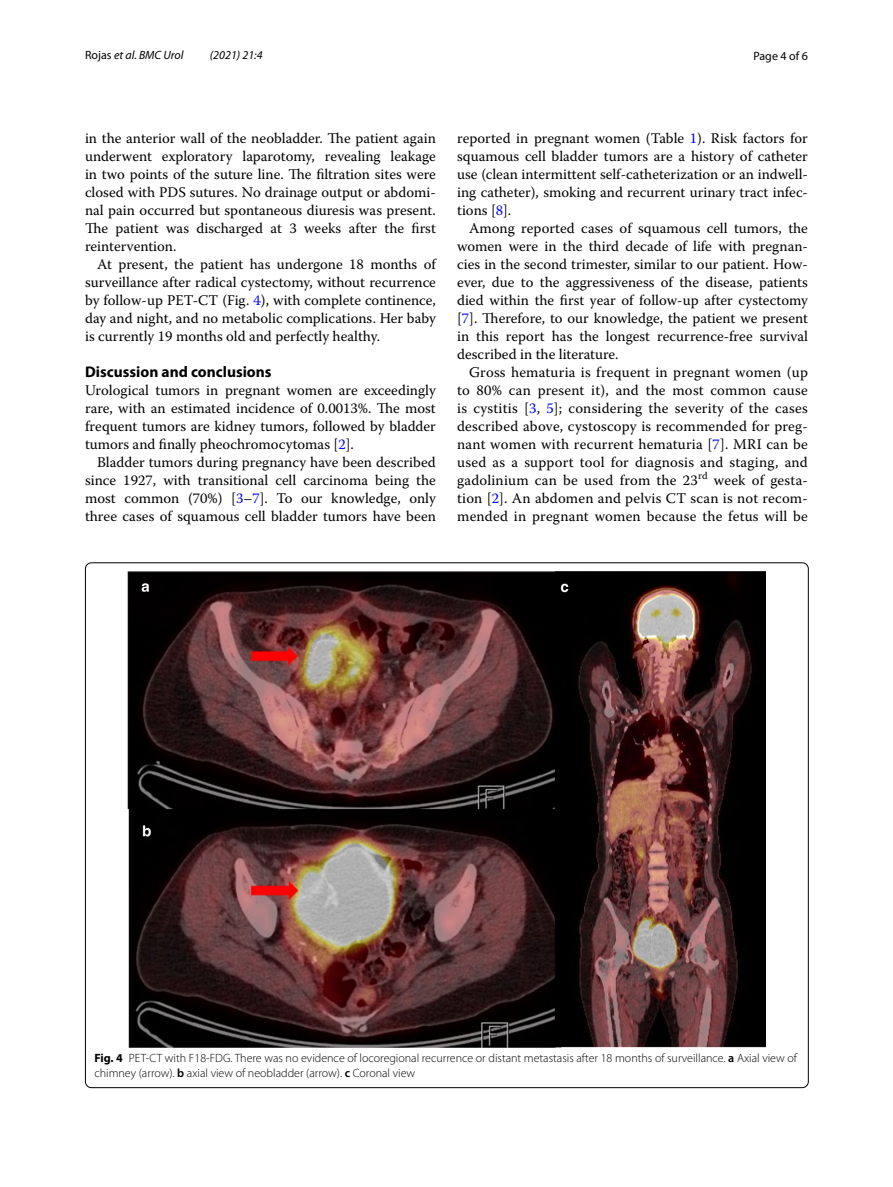
<style>
.page{position:relative;width:893px;height:1187px;background:#fff}
.page>*{position:absolute;margin:0;border:0;box-sizing:border-box;transform-origin:0 0}
.t1{font:700 15.45px "Myriad Pro";color:#000}
.t2{font:14.7px/18px "Warnock Pro";color:#000;text-align:justify}
.t3{font:300 12px/15px "Myriad Pro";color:#000}
.t4{font:italic 12px "Myriad Pro";color:#000}
.t5{font:12px "Myriad Pro";color:#000}
.s1{font-style:normal}
.s2{color:#00f}
.s3{font-weight:700}
.s4{font-weight:600}
</style>
<div class="page">
<img style="left:128px;top:571px;width:638px;height:476px">
<p class="t4" style="left:85px;top:48px;width:100px"><span class="s1">Rojas</span> et al. BMC Urol</p>
<p class="t4" style="left:210px;top:48px;width:54px">(2021) 21:4</p>
<p class="t5" style="left:753px;top:48px;width:56px">Page 4 of 6</p>
<p class="t2" style="left:85px;top:128px;width:352px">in the anterior wall of the neobladder. The patient again underwent exploratory laparotomy, revealing leakage in two points of the suture line. The filtration sites were closed with PDS sutures. No drainage output or abdomi&shy;nal pain occurred but spontaneous diuresis was present.<br>The patient was discharged at 3 weeks after the first reintervention.</p>
<p class="t2" style="left:85px;top:254px;width:352px;text-indent:12px">At present, the patient has undergone 18 months of surveillance after radical cystectomy, without recurrence by follow-up PET-CT (Fig. <span class="s2">4</span>), with complete continence, day and night, and no metabolic complications. Her baby is currently 19 months old and perfectly healthy.</p>
<p class="t1" style="left:85px;top:361px;width:188px">Discussion and conclusions</p>
<p class="t2" style="left:85px;top:380px;width:352px">Urological tumors in pregnant women are exceedingly rare, with an estimated incidence of 0.0013%. The most frequent tumors are kidney tumors, followed by bladder tumors and finally pheochromocytomas [<span class="s2">2</span>].</p>
<p class="t2" style="left:85px;top:452px;width:352px;text-indent:12px">Bladder tumors during pregnancy have been described since 1927, with transitional cell carcinoma being the most common (70%) [<span class="s2">3</span>–<span class="s2">7</span>]. To our knowledge, only three cases of squamous cell bladder tumors have been</p>
<p class="t2" style="left:457px;top:128px;width:352px">reported in pregnant women (Table <span class="s2">1</span>). Risk factors for squamous cell bladder tumors are a history of catheter use (clean intermittent self-catheterization or an indwell&shy;ing catheter), smoking and recurrent urinary tract infec&shy;tions [<span class="s2">8</span>].</p>
<p class="t2" style="left:457px;top:218px;width:352px;text-indent:12px">Among reported cases of squamous cell tumors, the women were in the third decade of life with pregnan&shy;cies in the second trimester, similar to our patient. How&shy;ever, due to the aggressiveness of the disease, patients died within the first year of follow-up after cystectomy [<span class="s2">7</span>]. Therefore, to our knowledge, the patient we present in this report has the longest recurrence-free survival described in the literature.</p>
<p class="t2" style="left:457px;top:362px;width:352px;text-indent:12px">Gross hematuria is frequent in pregnant women (up to 80% can present it), and the most common cause is cystitis [<span class="s2">3</span>, <span class="s2">5</span>]; considering the severity of the cases described above, cystoscopy is recommended for preg&shy;nant women with recurrent hematuria [<span class="s2">7</span>]. MRI can be used as a support tool for diagnosis and staging, and gadolinium can be used from the 23<sup>rd</sup> week of gesta&shy;tion [<span class="s2">2</span>]. An abdomen and pelvis CT scan is not recom&shy;mended in pregnant women because the fetus will be</p>
<p class="t3" style="left:94px;top:1051px;width:704px"><span class="s3">Fig. 4</span> PET-CT with F18-FDG. There was no evidence of locoregional recurrence or distant metastasis after 18 months of surveillance. <span class="s4">a</span> Axial view of chimney (arrow). <span class="s4">b</span> axial view of neobladder (arrow). <span class="s4">c</span> Coronal view</p>
</div>
